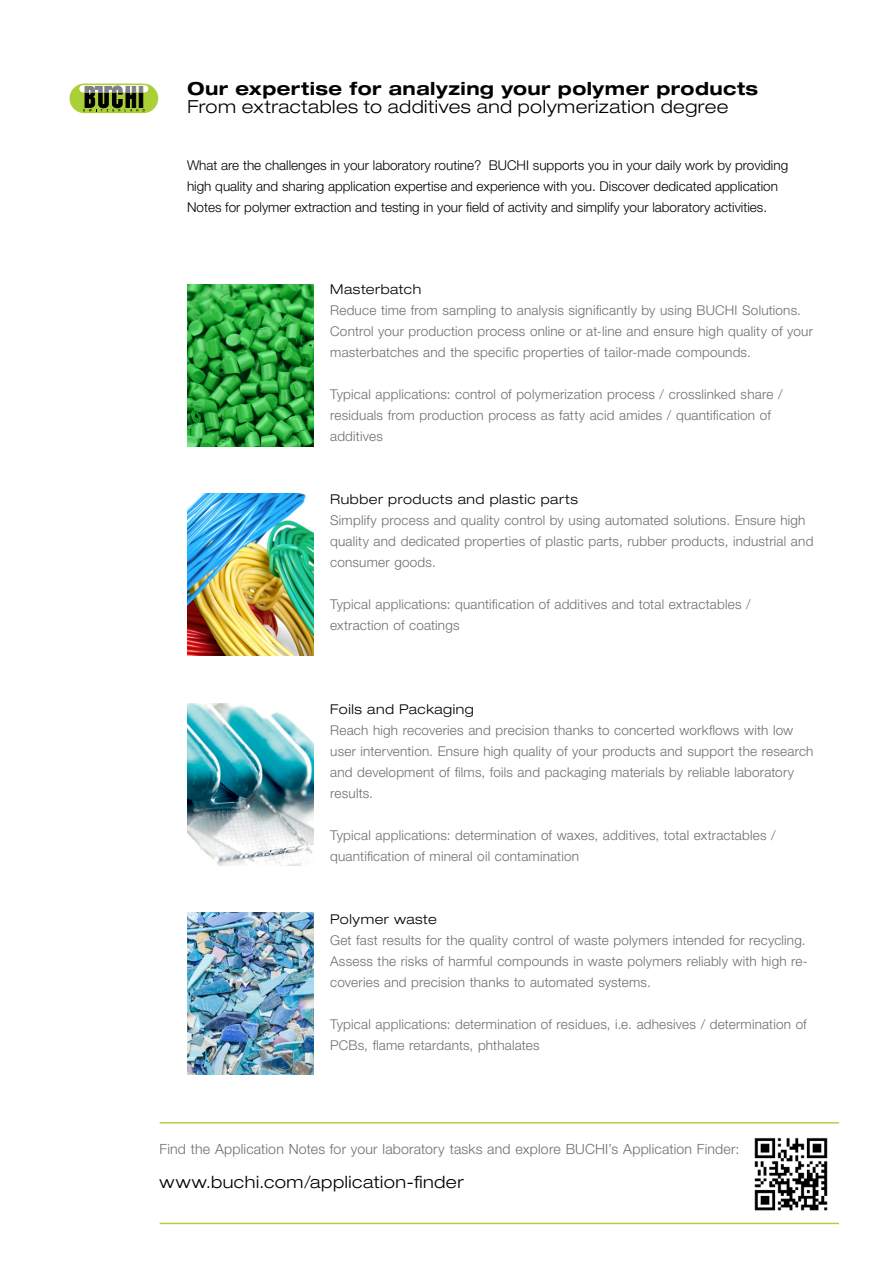
<style>
.page{position:relative;width:893px;height:1263px;background:#fff}
.page>*{position:absolute;margin:0;border:0;box-sizing:border-box;transform-origin:0 0}
.EN_Page_Headline{font:300 expanded 18px "Helvetica Neue LT Std";letter-spacing:.025em;color:#000}
.EN_Page_Headline-2{font:700 expanded 18px "Helvetica Neue LT Std";letter-spacing:.025em;color:#000}
.EN_Note_large{font:300 expanded 16.95px "Helvetica Neue LT Std";letter-spacing:.03em;color:#000}
.EN_Body_text_left{font:300 14.1px "Helvetica Neue LT Std";letter-spacing:.015em;color:#6d6e71}
.EN_Body_text_justifi{font:300 13.5px/21px "Helvetica Neue LT Std";letter-spacing:.015em;color:#6d6e71}
.t1{font:300 13.5px/21px "Helvetica Neue LT Std";color:#000}
.EN_Body_text_justifi-2{font:300 expanded 13.5px "Helvetica Neue LT Std";letter-spacing:.04em;color:#000}
.s1{font-stretch:expanded}
</style>
<div class="page">
<div style="left:70px;top:84px;width:88px;height:29px;background:#abd037;border-radius:15px"></div>
<div style="left:79px;top:85px;width:69px;height:7px;background:#fff;border-radius:4px"></div>
<svg style="left:83px;top:86px;width:62px;height:25px"></svg>
<img style="left:187px;top:284px;width:127px;height:162px">
<img style="left:187px;top:494px;width:127px;height:162px">
<img style="left:187px;top:703px;width:127px;height:162px">
<img style="left:187px;top:912px;width:127px;height:162px">
<hr style="left:160px;top:1122px;width:679px;height:1px;background:#abd037">
<hr style="left:160px;top:1223px;width:679px;height:1px;background:#abd037">
<img style="left:754px;top:1138px;width:74px;height:73px">
<p class="EN_Page_Headline-2" style="left:188px;top:77px;width:572px">Our expertise for analyzing your polymer products</p>
<p class="EN_Page_Headline" style="left:188px;top:96px;width:542px">From extractables to additives and polymerization degree</p>
<p class="t1" style="left:187px;top:154px;width:603px">What are the challenges in your laboratory routine? BUCHI supports you in your daily work by providing high quality and sharing application expertise and experience with you. Discover dedicated application<br>Notes for polymer extraction and testing in your field of activity and simplify your laboratory activities.</p>
<p class="EN_Body_text_justifi-2" style="left:330px;top:281px;width:92px">Masterbatch</p>
<p class="EN_Body_text_justifi" style="left:330px;top:300px;width:484px">Reduce time from sampling to analysis significantly by using BUCHI Solutions.<br>Control your production process online or at-line and ensure high quality of your masterbatches and the specific properties of tailor-made compounds.</p>
<p class="EN_Body_text_justifi" style="left:330px;top:384px;width:454px">Typical applications<span class="s1">:</span> control of polymerization process / crosslinked share /</p>
<p class="EN_Body_text_justifi" style="left:330px;top:405px;width:442px">residuals from production process as fatty acid amides / quantification of additives</p>
<p class="EN_Body_text_justifi-2" style="left:330px;top:491px;width:249px">Rubber products and plastic parts</p>
<p class="EN_Body_text_justifi" style="left:330px;top:510px;width:485px">Simplify process and quality control by using automated solutions. Ensure high quality and dedicated properties of plastic parts, rubber products, industrial and consumer goods.</p>
<p class="EN_Body_text_justifi" style="left:330px;top:594px;width:422px">Typical applications<span class="s1">:</span> quantification of additives and total extractables /</p>
<p class="EN_Body_text_justifi" style="left:330px;top:615px;width:131px">extraction of coatings</p>
<p class="EN_Body_text_justifi-2" style="left:330px;top:701px;width:145px">Foils and Packaging</p>
<p class="EN_Body_text_justifi" style="left:330px;top:720px;width:485px">Reach high recoveries and precision thanks to concerted workflows with low user intervention. Ensure high quality of your products and support the research and development of films, foils and packaging materials by reliable laboratory results.</p>
<p class="EN_Body_text_justifi" style="left:330px;top:825px;width:447px">Typical applications: determination of waxes, additives, total extractables / quantification of mineral oil contamination</p>
<p class="EN_Body_text_justifi-2" style="left:330px;top:911px;width:108px">Polymer waste</p>
<p class="EN_Body_text_justifi" style="left:330px;top:930px;width:479px">Get fast results for the quality control of waste polymers intended for recycling.<br>Assess the risks of harmful compounds in waste polymers reliably with high re&shy;coveries and precision thanks to automated systems.</p>
<p class="EN_Body_text_justifi" style="left:330px;top:1014px;width:478px">Typical applications: determination of residues, i.e. adhesives / determination of<br>PCBs, flame retardants, phthalates</p>
<p class="EN_Body_text_left" style="left:160px;top:1140px;width:581px">Find the Application Notes for your laboratory tasks and explore BUCHI’s Application Finder:</p>
<p class="EN_Note_large" style="left:160px;top:1172px;width:305px">www.buchi.com/application-finder</p>
</div>
